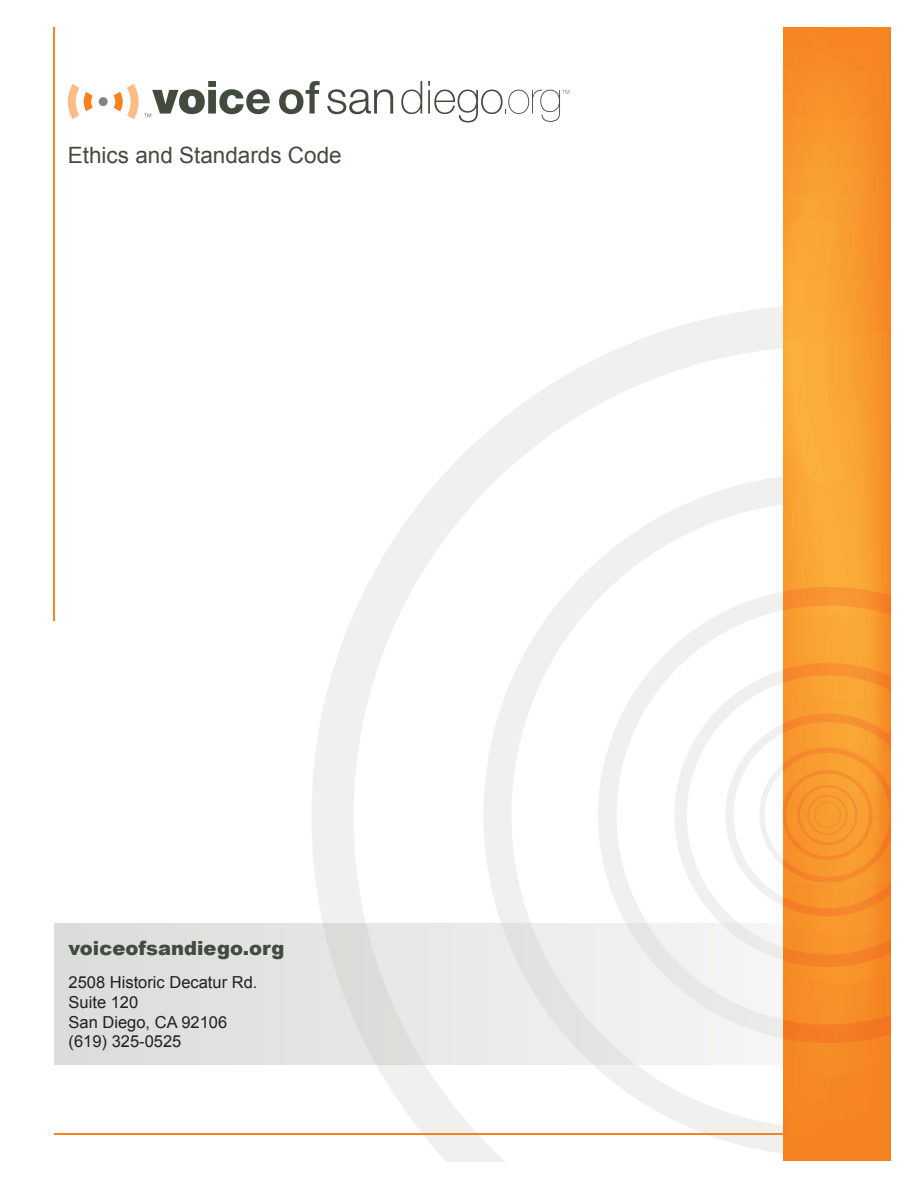
<style>
.page{position:relative;width:918px;height:1188px;background:#fff}
.page>*{position:absolute;margin:0;border:0;box-sizing:border-box;transform-origin:0 0}
.t1{font:22.5px "Arial";color:#434b3f}
.t2{font:900 19.5px "Arial";color:#434b3f}
.t3{font:16.5px/19.8px "Arial";color:#231f20}
</style>
<div class="page">
<svg style="left:311px;top:307px;width:472px;height:855px"></svg>
<hr style="left:54px;top:1133px;width:760px;height:2px;background:#f58220">
<div style="left:54px;top:924px;width:757px;height:140px;background:linear-gradient(to right,#d9dcd9,#f3f4f3)"></div>
<svg style="left:783px;top:27px;width:108px;height:1134px;background:#f8982d"></svg>
<svg style="left:783px;top:587px;width:108px;height:456px;background:#f7932c"></svg>
<hr style="left:53px;top:27px;width:2px;height:594px;background:#f58220">
<svg style="left:279px;top:81px;width:41px;height:33px"></svg>
<svg style="left:327px;top:89px;width:66px;height:25px"></svg>
<svg style="left:401px;top:81px;width:21px;height:33px"></svg>
<svg style="left:68px;top:84px;width:25px;height:35px"></svg>
<div style="left:99px;top:97px;width:9px;height:9px;background:#7e877b;border-radius:50%"></div>
<svg style="left:114px;top:81px;width:156px;height:38px"></svg>
<svg style="left:428px;top:81px;width:141px;height:42px"></svg>
<h1 class="t1" style="left:68px;top:140px;width:275px">Ethics and Standards Code</h1>
<p class="t2" style="left:69px;top:934px;width:217px">voiceofsandiego.org</p>
<p class="t3" style="left:69px;top:972px;width:190px">2508 Historic Decatur Rd.<br>Suite 120<br>San Diego, CA 92106 (619) 325-0525</p>
</div>
